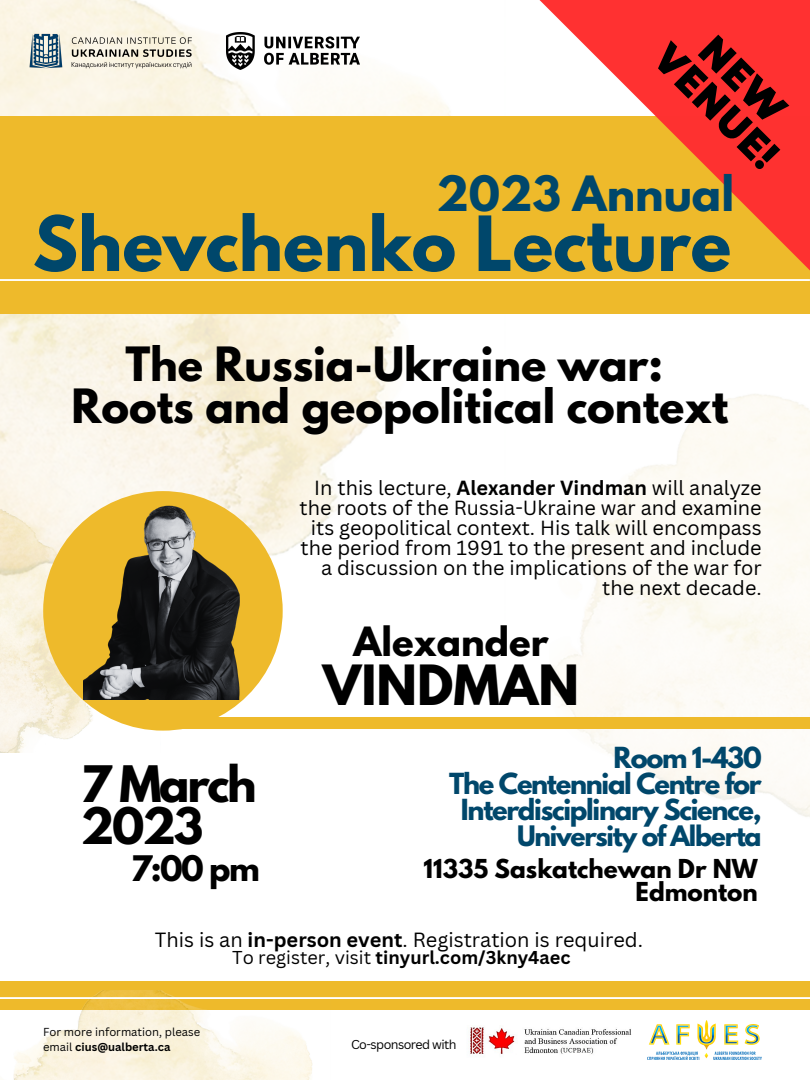
<style>
.page{position:relative;width:810px;height:1080px;background:#fff}
.page>*{position:absolute;margin:0;border:0;box-sizing:border-box;transform-origin:0 0}
.t1{font:700 67.31px "League Spartan";color:#00476b}
.t2{font:700 49.12px "League Spartan";color:#000}
.t3{font:700 44.56px/42px "League Spartan";letter-spacing:-.05em;color:#000}
.t4{font:700 43.06px "League Spartan";color:#00476b}
.t5{font:700 41.88px/41.8px "League Spartan";color:#000;text-align:center}
.t6{font:800 41.44px/37.5px "Garet";color:#000;text-align:center}
.t7{font:700 35.69px "League Spartan";color:#000}
.t8{font:700 31.19px "League Spartan";color:#000}
.t9{font:700 25.75px/26.2px "League Spartan";letter-spacing:-.05em;color:#00476b;text-align:right}
.t10{font:700 25px "League Spartan";letter-spacing:-.05em;color:#00476b}
.t11{font:700 23.12px/22.5px "League Spartan";color:#000;text-align:right}
.t12{font:20px "Canva Sans";color:#000}
.t13{font:19.88px/20.1px "Canva Sans";color:#000;text-align:right}
.t14{font:700 18.12px "Canva Sans";color:#000}
.t15{font:12.5px "Canva Sans";letter-spacing:-.045em;color:#000}
.t16{font:11.25px/15.5px "Canva Sans";color:#000}
.s1{font-weight:700}
.s2{font-weight:400}
</style>
<div class="page">
<img style="left:0;top:0;width:506px;height:600px">
<div style="left:0;top:981px;width:810px;height:99px;background:#eeba2b"></div>
<img style="left:0;top:501px;width:119px;height:251px">
<div style="left:0;top:1011px;width:810px;height:69px;background:#fff"></div>
<img style="left:16px;top:18px;width:193px;height:65px">
<img style="left:226px;top:33px;width:134px;height:36px">
<img style="left:0;top:990px;width:331px;height:90px">
<hr style="left:0;top:997px;width:810px;height:2px;background:#fff">
<img style="left:470px;top:1027px;width:161px;height:30px">
<img style="left:648px;top:1021px;width:114px;height:38px">
<div style="left:0;top:117px;width:810px;height:197px;background:#eeba2b"></div>
<hr style="left:0;top:279px;width:810px;height:2px;background:#fff">
<div style="left:159px;top:717px;width:651px;height:12px;background:#eeba2b"></div>
<div style="left:43px;top:491px;width:240px;height:240px;background:#eeba2b;border-radius:50%"></div>
<img style="left:84px;top:462px;width:158px;height:237px">
<svg style="left:532px;top:0;width:278px;height:271px"></svg>
<h3 class="t6" style="left:700px;top:11px;width:159px;rotate:45deg">NEW<br>VENUE!</h3>
<h3 class="t4" style="left:436px;top:172px;width:299px">2023 Annual</h3>
<h1 class="t1" style="left:33px;top:210px;width:700px">Shevchenko Lecture</h1>
<h3 class="t5" style="left:71px;top:349px;width:658px">The Russia-Ukraine war:<br>Roots and geopolitical context</h3>
<p class="t13" style="left:300px;top:477px;width:464px">In this lecture, <span class="s1">Alexander Vindman</span> will analyze the roots of the Russia-Ukraine war and examine its geopolitical context. His talk will encompass the period from 1991 to the present and include a discussion on the implications of the war for the next decade.</p>
<h3 class="t3" style="left:81px;top:769px;width:177px">7 March<br>2023</h3>
<h3 class="t8" style="left:131px;top:853px;width:130px">7:00 pm</h3>
<h3 class="t7" style="left:353px;top:624px;width:197px">Alexander</h3>
<h2 class="t2" style="left:323px;top:661px;width:258px">VINDMAN</h2>
<p class="t9" style="left:449px;top:748px;width:314px">Room 1-430<br>The Centennial Centre for<br>Interdisciplinary Science,</p>
<p class="t10" style="left:517px;top:824px;width:246px">University of Alberta</p>
<p class="t11" style="left:424px;top:861px;width:336px">11335 Saskatchewan Dr NW<br>Edmonton</p>
<p class="t12" style="left:155px;top:925px;width:490px">This is an <span class="s1">in-person event</span>. Registration is required.</p>
<p class="t14" style="left:232px;top:945px;width:340px"><span class="s2">To register, visit</span> tinyurl.com/3kny4aec</p>
<p class="t16" style="left:43px;top:1024px;width:158px">For more information, please email <span class="s1">cius@ualberta.ca</span></p>
<p class="t15" style="left:351px;top:1036px;width:107px">Co-sponsored with</p>
</div>
